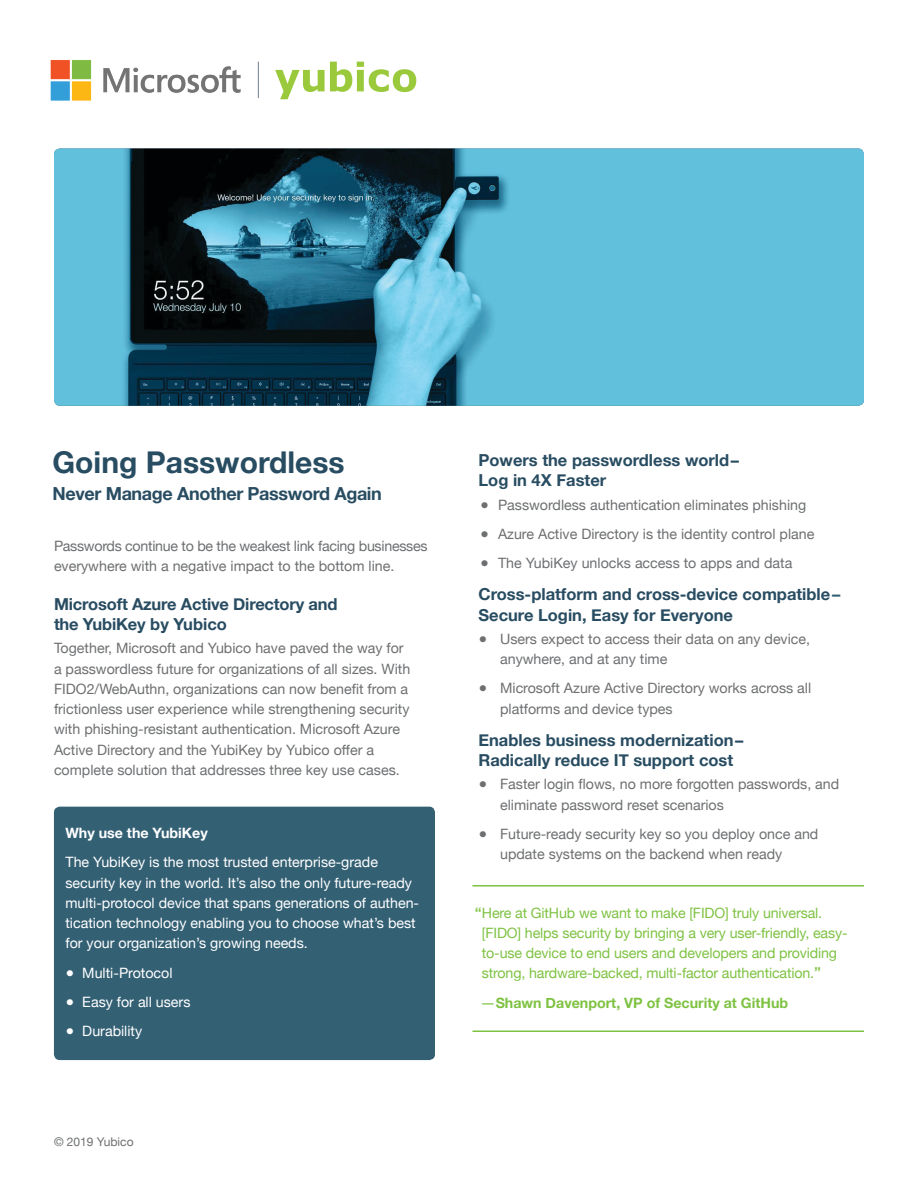
<style>
.page{position:relative;width:918px;height:1188px;background:#fff}
.page>*{position:absolute;margin:0;border:0;box-sizing:border-box;transform-origin:0 0}
.t1{font:700 30px "Helvetica Neue";color:#284c61}
.t2{font:700 18px "Helvetica Neue";letter-spacing:-.02em;color:#284c61}
.sub{font:700 16.5px/20.2px "Helvetica Neue";color:#284c61}
.body{font:14.25px/20.2px "Helvetica Neue";color:#6d6f71}
.body-2{font:14.25px/20.2px "Helvetica Neue";color:#fff}
.body-3{font:14.25px/20.2px "Helvetica Neue";letter-spacing:-.01em;color:#7ec242}
.bullet{font:14.25px "Helvetica Neue";color:#6d6f71}
.body-4{font:14.25px/20.2px "Helvetica Neue";letter-spacing:-.02em;color:#6d6f71}
.body-5{font:700 14.25px "Helvetica Neue";color:#7ec242}
.body-6{font:700 14.25px "Helvetica Neue";color:#fff}
.body-7{font:12px "Helvetica Neue";color:#6d6f71}
.s1{color:#346074}
.s2{font-weight:500;font-size:15px}
.s3{font-weight:400;font-size:15px}
</style>
<div class="page">
<img style="left:54px;top:148px;width:810px;height:258px">
<div style="left:54px;top:807px;width:381px;height:253px;background:#346074;border-radius:6px"></div>
<img style="left:50px;top:60px;width:191px;height:41px">
<hr style="left:258px;top:62px;width:1px;height:36px;background:#707e8f">
<svg style="left:275px;top:62px;width:141px;height:37px"></svg>
<hr style="left:472px;top:885px;width:392px;height:2px;background:#7ec242">
<hr style="left:472px;top:1030px;width:392px;height:2px;background:#7ec242">
<p class="t1" style="left:52px;top:439px;width:294px">Going Passwordless</p>
<p class="t2" style="left:52px;top:480px;width:331px">Never Manage Another Password Again</p>
<p class="body-4" style="left:54px;top:536px;width:375px">Passwords continue to be the weakest link facing businesses everywhere with a negative impact to the bottom line.</p>
<p class="sub" style="left:54px;top:594px;width:285px">Microsoft Azure Active Directory and the YubiKey by Yubico</p>
<p class="body" style="left:54px;top:639px;width:358px">Together, Microsoft and Yubico have paved the way for a passwordless future for organizations of all sizes. With FIDO2/WebAuthn, organizations can now benefit from a frictionless user experience while strengthening security with phishing-resistant authentication. Microsoft Azure Active Directory and the YubiKey by Yubico offer a complete solution that addresses three key use cases.</p>
<p class="body-6" style="left:65px;top:822px;width:144px">Why use the YubiKey</p>
<p class="body-2" style="left:65px;top:853px;width:355px">The YubiKey is the most trusted enterprise-grade security key in the world. It’s also the only future-ready multi-protocol device that spans generations of authen&shy;tication technology enabling you to choose what’s best for your organization’s growing needs.</p>
<p class="body-2" style="left:65px;top:963px;width:109px">● Multi-Protocol</p>
<p class="body-2" style="left:65px;top:993px;width:127px">● Easy for all users</p>
<p class="body-2" style="left:65px;top:1022px;width:78px">● Durability</p>
<p class="body-7" style="left:54px;top:1133px;width:81px">© 2019 Yubico</p>
<p class="sub" style="left:478px;top:451px;width:262px">Powers the passwordless world–<br>Log in 4X Faster</p>
<p class="bullet" style="left:480px;top:494px;width:328px">● Passwordless authentication eliminates phishing</p>
<p class="bullet" style="left:480px;top:523px;width:336px">● Azure Active Directory is the identity control plane</p>
<p class="bullet" style="left:480px;top:553px;width:314px">● The YubiKey unlocks access to apps and data</p>
<p class="sub" style="left:478px;top:585px;width:363px">Cross-platform and cross-device compatible<span class="s1">–<br></span>Secure Login, Easy for Everyone</p>
<p class="body" style="left:500px;top:629px;width:312px;text-indent:-22px">● Users expect to access their data on any device, anywhere, and at any time</p>
<p class="body" style="left:500px;top:679px;width:313px;text-indent:-22px">● Microsoft Azure Active Directory works across all platforms and device types</p>
<p class="sub" style="left:478px;top:730px;width:266px">Enables business modernization–<br>Radically reduce IT support cost</p>
<p class="body" style="left:500px;top:775px;width:341px;text-indent:-22px">● Faster login flows, no more forgotten passwords, and eliminate password reset scenarios</p>
<p class="body" style="left:500px;top:824px;width:320px;text-indent:-22px">● Future-ready security key so you deploy once and update systems on the backend when ready</p>
<p class="body-3" style="left:482px;top:903px;width:367px;text-indent:-7px"><span class="s2">“</span>Here at GitHub we want to make [FIDO] truly universal. [FIDO] helps security by bringing a very user-friendly, easy&shy;to-use device to end users and developers and providing strong, hardware-backed, multi-factor authentication.<span class="s2">”</span></p>
<p class="body-5" style="left:480px;top:991px;width:310px"><span class="s3">—</span>Shawn Davenport, VP of Security at GitHub</p>
</div>
